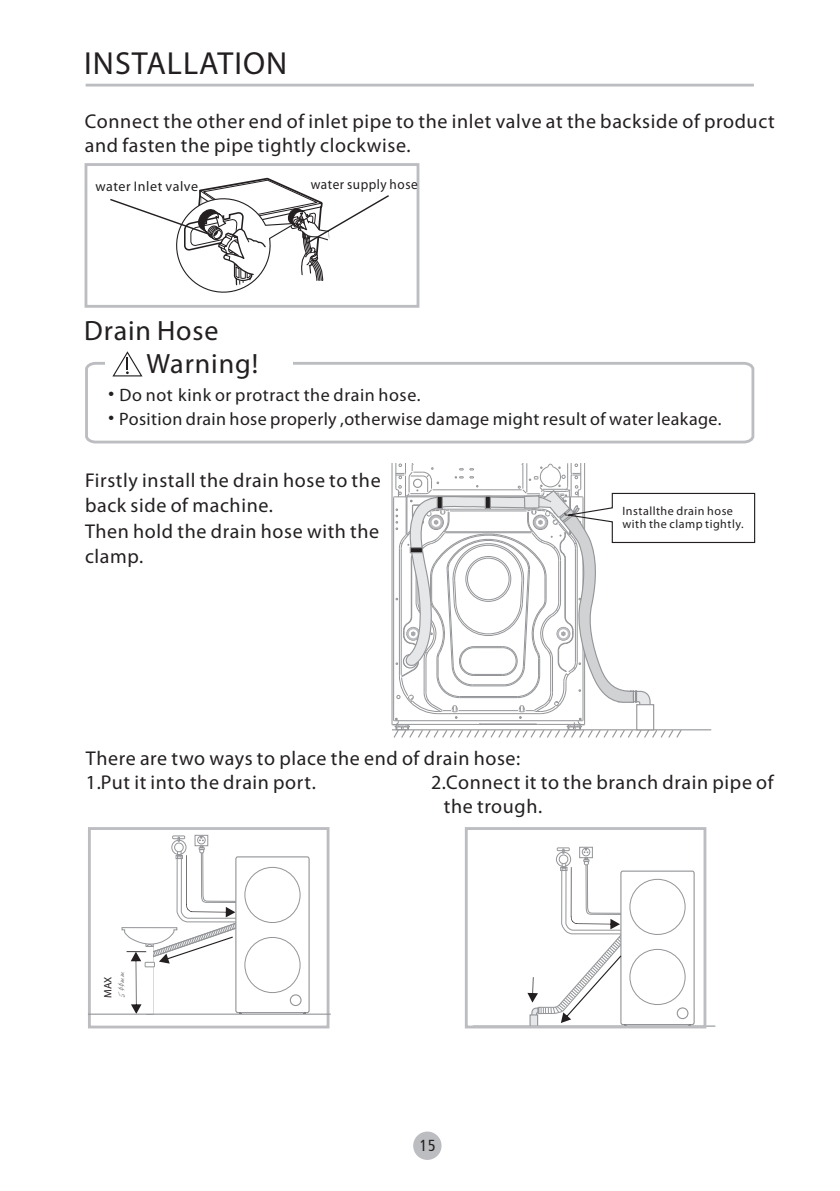
<style>
.page{position:relative;width:840px;height:1191px;background:#fff}
.page>*{position:absolute;margin:0;border:0;box-sizing:border-box;transform-origin:0 0}
.t1{font:32px "Myriad Pro";letter-spacing:.03em;color:#231f20}
.t2{font:28px "Myriad Pro";letter-spacing:.03em;color:#231f20}
.t3{font:20px/24px "Myriad Pro";letter-spacing:.03em;color:#231f20}
.t4{font:18px "Myriad Pro";letter-spacing:.02em;color:#231f20}
.t5{font:condensed 16px "Frutiger";color:#231f20}
.t6{font:14px "Myriad Pro";letter-spacing:.04em;color:#231f20}
.t7{font:14px "Myriad Pro";letter-spacing:.04em;color:#231f20;scale:.94 1}
.t8{font:12.2px/13.6px "Myriad Pro";letter-spacing:.04em;color:#231f20}
.t9{font:10.6px "Myriad Pro";color:#231f20}
.t10{font:10.2px "Brown";letter-spacing:.035em;color:#57585a}
</style>
<div class="page">
<div style="left:88px;top:827px;width:241px;height:201px;border:3px solid #bcbdc0"></div>
<svg style="left:85px;top:362px;width:670px;height:82px"></svg>
<div style="left:105px;top:355px;width:187px;height:21px;background:#fff"></div>
<div style="left:84px;top:163px;width:335px;height:145px;border:3px solid #bcbdc0"></div>
<svg style="left:108px;top:83px;width:282px;height:210px"></svg>
<hr style="left:86px;top:84px;width:667px;height:3px;background:#bcbdc0">
<hr style="left:88px;top:1013px;width:242px;height:1px;background:#939598">
<div style="left:235px;top:856px;width:74px;height:157px;background:#fff;border:1px solid #939598;border-radius:2px"></div>
<div style="left:244px;top:867px;width:56px;height:55px;border:1px solid #939598;border-radius:50%"></div>
<div style="left:244px;top:937px;width:56px;height:55px;border:1px solid #939598;border-radius:50%"></div>
<svg style="left:121px;top:835px;width:120px;height:194px"></svg>
<div style="left:289px;top:994px;width:12px;height:12px;border:1px solid #939598;border-radius:50%"></div>
<hr style="left:472px;top:1025px;width:242px;height:1px;background:#939598">
<div style="left:620px;top:870px;width:74px;height:155px;background:#fff;border:1px solid #939598;border-radius:2px"></div>
<div style="left:629px;top:879px;width:56px;height:55px;border:1px solid #939598;border-radius:50%"></div>
<div style="left:629px;top:949px;width:56px;height:55px;border:1px solid #939598;border-radius:50%"></div>
<svg style="left:527px;top:847px;width:103px;height:182px"></svg>
<div style="left:676px;top:1007px;width:12px;height:12px;border:1px solid #939598;border-radius:50%"></div>
<div style="left:464px;top:827px;width:242px;height:201px;border:3px solid #bcbdc0"></div>
<svg style="left:112px;top:351px;width:30px;height:25px"></svg>
<div style="left:413px;top:1131px;width:28px;height:28px;background:#bcbdc0;border-radius:50%"></div>
<svg style="left:391px;top:464px;width:364px;height:274px"></svg>
<h1 class="t1" style="left:84px;top:49px;width:204px">INSTALLATION</h1>
<p class="t3" style="left:85px;top:111px;width:691px">Connect the other end of inlet pipe to the inlet valve at the backside of product and fasten the pipe tightly clockwise.</p>
<p class="t6" style="left:95px;top:180px;width:104px">water Inlet valve</p>
<p class="t7" style="left:310px;top:179px;width:115px">water supply hose</p>
<h2 class="t2" style="left:84px;top:319px;width:136px">Drain Hose</h2>
<h2 class="t2" style="left:146px;top:352px;width:113px">Warning!</h2>
<p class="t4" style="left:107px;top:388px;width:315px">• Do not kink or protract the drain hose.</p>
<p class="t4" style="left:107px;top:412px;width:616px">• Position drain hose properly ,otherwise damage might result of water leakage.</p>
<p class="t3" style="left:85px;top:469px;width:297px;line-height:25.4px">Firstly install the drain hose to the back side of machine.<br>Then hold the drain hose with the clamp.</p>
<p class="t8" style="left:622px;top:505px;width:123px">Installthe drain hose with the clamp tightly.</p>
<p class="t3" style="left:86px;top:747px;width:436px">There are two ways to place the end of drain hose:<br>1.Put it into the drain port.</p>
<p class="t3" style="left:443px;top:771px;width:331px;text-indent:-13px">2.Connect it to the branch drain pipe of the trough.</p>
<p class="t10" style="left:114px;top:997px;width:27px;rotate:-90deg">500mm</p>
<p class="t9" style="left:103px;top:997px;width:23px;rotate:-90deg">MAX</p>
<p class="t5" style="left:419px;top:1139px;width:18px">15</p>
</div>
